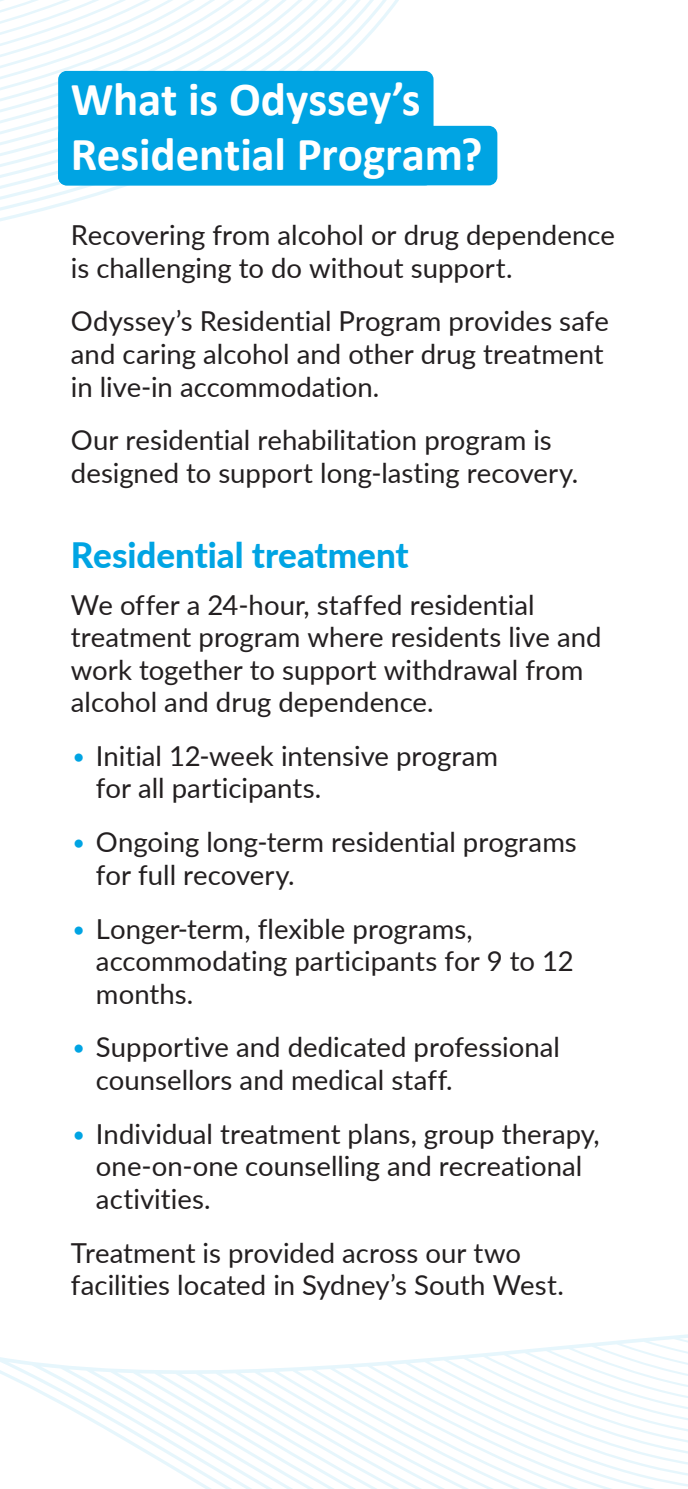
<style>
.page{position:relative;width:688px;height:1489px;background:#fff}
.page>*{position:absolute;margin:0;border:0;box-sizing:border-box;transform-origin:0 0}
.t1{font:700 47.5px/55px "Calibri";letter-spacing:-.005em;color:#fff}
.t2{font:800 35px "Lato";color:#00a4e3}
.t3{font:27.5px/32.5px "Lato";color:#231f20}
.s1{font-weight:300;color:#00a4e3}
</style>
<div class="page">
<svg style="left:0;top:0;width:465px;height:221px"></svg>
<svg style="left:0;top:1334px;width:687px;height:154px"></svg>
<div style="left:58px;top:71px;width:375px;height:114px;background:#00a4e3;border-radius:9px"></div>
<div style="left:58px;top:126px;width:439px;height:59px;background:#00a4e3;border-radius:9px"></div>
<h1 class="t1" style="left:71px;top:70px;width:413px">What is Odyssey’s<br>Residential Program?</h1>
<p class="t3" style="left:71px;top:218px;width:545px">Recovering from alcohol or drug dependence is challenging to do without support.</p>
<p class="t3" style="left:71px;top:304px;width:539px">Odyssey’s Residential Program provides safe and caring alcohol and other drug treatment in live-in accommodation.</p>
<p class="t3" style="left:71px;top:423px;width:508px">Our residential rehabilitation program is designed to support long-lasting recovery.</p>
<p class="t2" style="left:71px;top:529px;width:339px">Residential treatment</p>
<p class="t3" style="left:71px;top:587px;width:532px">We offer a 24-hour, staffed residential treatment program where residents live and work together to support withdrawal from alcohol and drug dependence.</p>
<p class="t3" style="left:96px;top:738px;width:403px;text-indent:-25px"><span class="s1">•</span> Initial 12-week intensive program for all participants.</p>
<p class="t3" style="left:96px;top:824px;width:482px;text-indent:-25px"><span class="s1">•</span> Ongoing long-term residential programs for full recovery.</p>
<p class="t3" style="left:96px;top:911px;width:479px;text-indent:-25px"><span class="s1">•</span> Longer-term, flexible programs, accommodating participants for 9 to 12 months.</p>
<p class="t3" style="left:96px;top:1029px;width:465px;text-indent:-25px"><span class="s1">•</span> Supportive and dedicated professional counsellors and medical staff.</p>
<p class="t3" style="left:96px;top:1116px;width:505px;text-indent:-25px"><span class="s1">•</span> Individual treatment plans, group therapy, one-on-one counselling and recreational activities.</p>
<p class="t3" style="left:71px;top:1234px;width:494px">Treatment is provided across our two facilities located in Sydney’s South West.</p>
</div>
